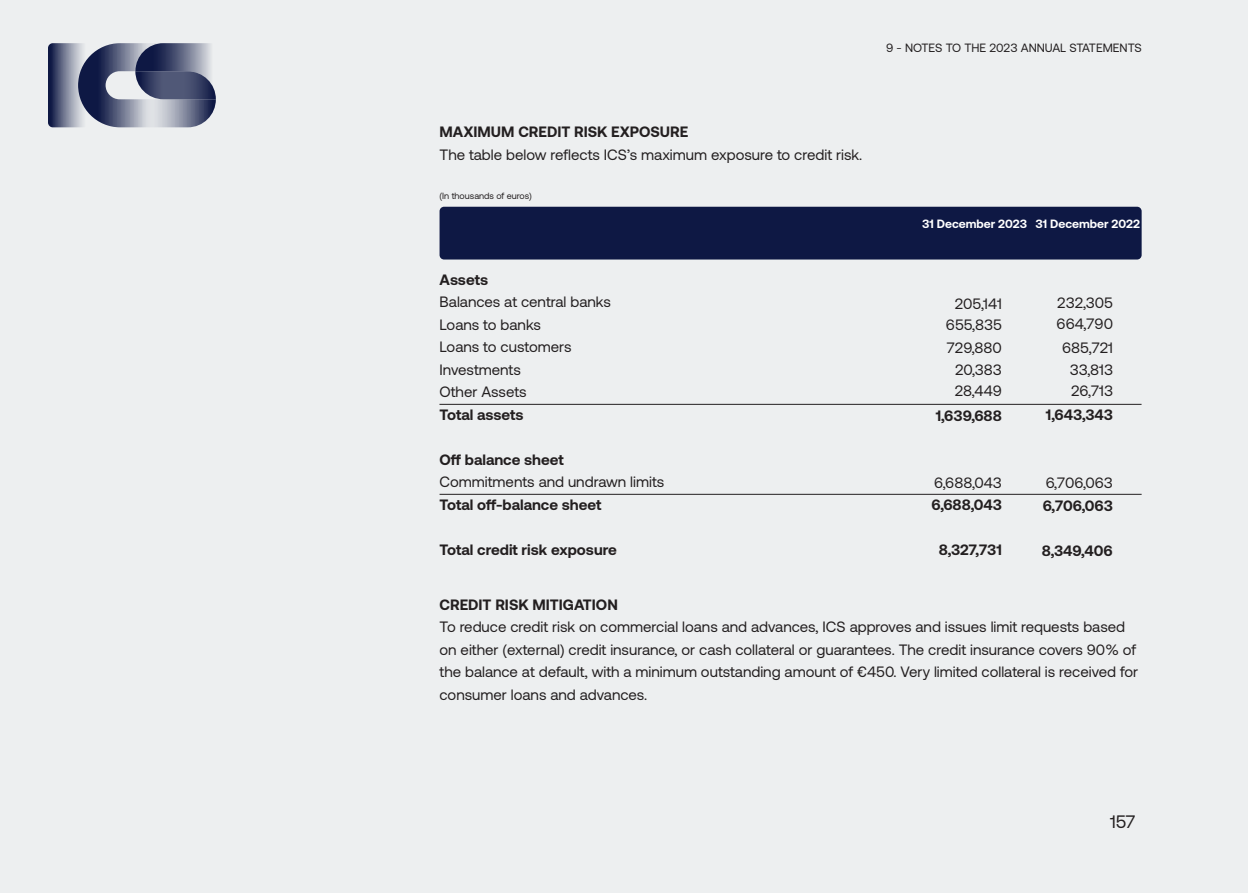
<style>
.page{position:relative;width:1248px;height:893px;background:#edeff0}
.page>*{position:absolute;margin:0;border:0;box-sizing:border-box;transform-origin:0 0}
.t1{font:18px "Aeonik";color:#231f20}
.t2{font:15px/22.5px "Aeonik";color:#231f20}
.t3{font:700 15px "Aeonik";color:#231f20}
.t4{font:12px "Aeonik";color:#231f20}
.t5{font:700 12px "Aeonik";color:#fff}
.t6{font:9px "Aeonik";color:#231f20}
</style>
<div class="page">
<svg style="left:48px;top:43px;width:168px;height:84px;background:#717790"></svg>
<div style="left:440px;top:207px;width:702px;height:53px;background:#0e1844;border-radius:4px"></div>
<hr style="left:440px;top:494px;width:702px;height:1px;background:#231f20">
<hr style="left:439px;top:404px;width:702px;height:1px;background:#231f20">
<p class="t4" style="left:886px;top:41px;width:257px">9 - NOTES TO THE 2023 ANNUAL STATEMENTS</p>
<p class="t3" style="left:440px;top:123px;width:250px">MAXIMUM CREDIT RISK EXPOSURE</p>
<p class="t2" style="left:440px;top:143px;width:424px">The table below reflects ICS’s maximum exposure to credit risk.</p>
<p class="t6" style="left:440px;top:191px;width:94px">(In thousands of euros)</p>
<p class="t3" style="left:440px;top:271px;width:50px">Assets</p>
<p class="t2" style="left:440px;top:291px;width:173px">Balances at central banks</p>
<p class="t2" style="left:440px;top:313px;width:103px">Loans to banks</p>
<p class="t2" style="left:440px;top:336px;width:133px">Loans to customers</p>
<p class="t2" style="left:440px;top:358px;width:83px">Investments</p>
<p class="t2" style="left:440px;top:381px;width:89px">Other Assets</p>
<p class="t3" style="left:440px;top:406px;width:86px">Total assets</p>
<p class="t3" style="left:440px;top:451px;width:126px">Off balance sheet</p>
<p class="t2" style="left:440px;top:471px;width:226px">Commitments and undrawn limits</p>
<p class="t3" style="left:440px;top:496px;width:163px">Total off-balance sheet</p>
<p class="t3" style="left:440px;top:541px;width:179px">Total credit risk exposure</p>
<p class="t5" style="left:922px;top:217px;width:107px">31 December 2023</p>
<p class="t5" style="left:1035px;top:217px;width:106px">31 December 2022</p>
<p class="t2" style="left:955px;top:292px;width:47px">205,141</p>
<p class="t2" style="left:1057px;top:291px;width:57px">232,305</p>
<p class="t2" style="left:1056px;top:313px;width:58px">664,790</p>
<p class="t2" style="left:1062px;top:336px;width:51px">685,721</p>
<p class="t2" style="left:1070px;top:358px;width:45px">33,813</p>
<p class="t2" style="left:1071px;top:380px;width:43px">26,713</p>
<p class="t3" style="left:1046px;top:406px;width:69px">1,643,343</p>
<p class="t2" style="left:946px;top:314px;width:57px">655,835</p>
<p class="t2" style="left:947px;top:336px;width:56px">729,880</p>
<p class="t2" style="left:955px;top:359px;width:48px">20,383</p>
<p class="t2" style="left:955px;top:380px;width:49px">28,449</p>
<p class="t3" style="left:936px;top:407px;width:68px">1,639,688</p>
<p class="t2" style="left:934px;top:471px;width:69px">6,688,043</p>
<p class="t3" style="left:931px;top:496px;width:72px">6,688,043</p>
<p class="t3" style="left:939px;top:542px;width:64px">8,327,731</p>
<p class="t2" style="left:1046px;top:471px;width:69px">6,706,063</p>
<p class="t3" style="left:1043px;top:497px;width:72px">6,706,063</p>
<p class="t3" style="left:1042px;top:542px;width:73px">8,349,406</p>
<p class="t3" style="left:440px;top:596px;width:180px">CREDIT RISK MITIGATION</p>
<p class="t2" style="left:440px;top:616px;width:700px">To reduce credit risk on commercial loans and advances, ICS approves and issues limit requests based on either (external) credit insurance, or cash collateral or guarantees. The credit insurance covers 90% of the balance at default, with a minimum outstanding amount of €450. Very limited collateral is received for consumer loans and advances.</p>
<p class="t1" style="left:1110px;top:812px;width:27px">157</p>
</div>
